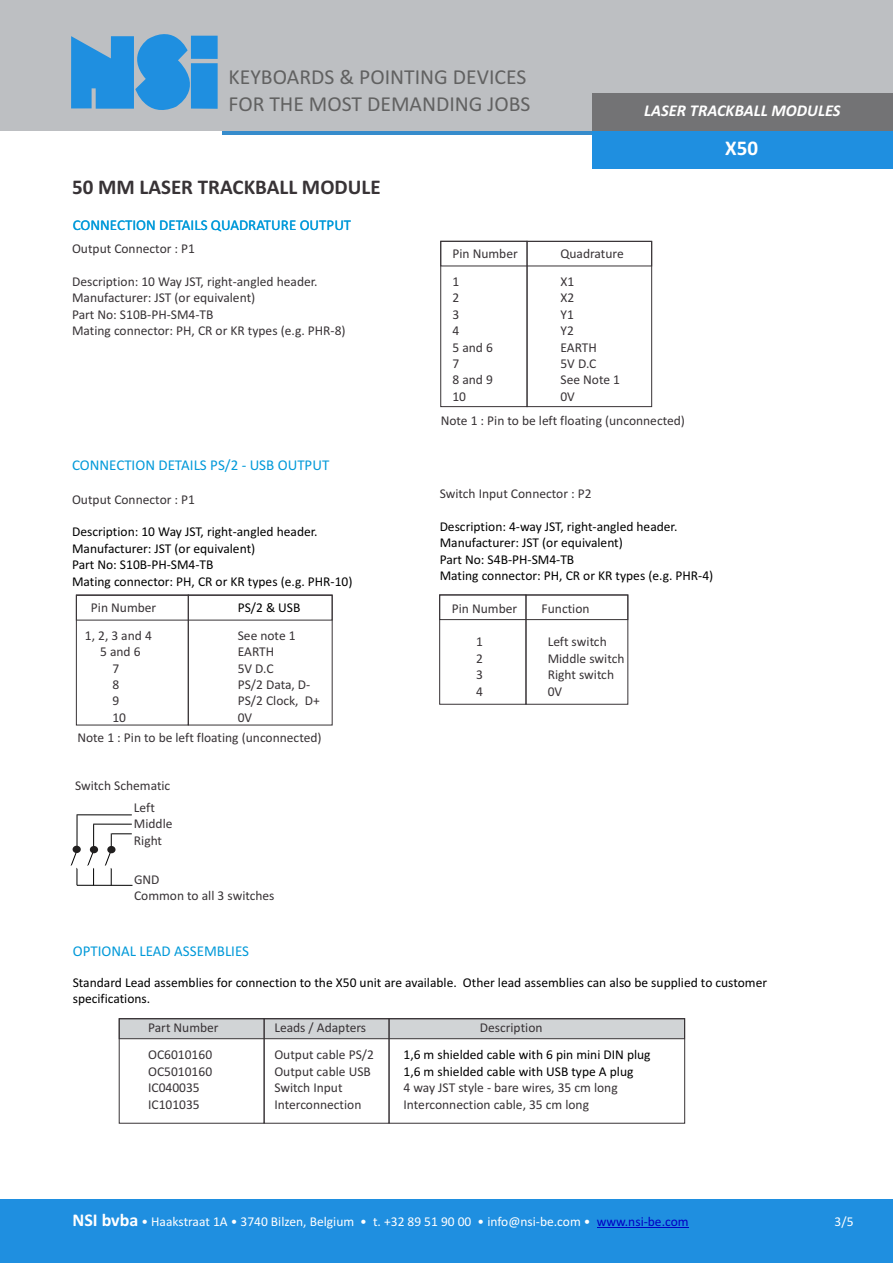
<style>
.page{position:relative;width:893px;height:1263px;background:#fff}
.page>*{position:absolute;margin:0;border:0;box-sizing:border-box;transform-origin:0 0}
.t1{font:21.45px/26.2px "Calibri";color:#616161}
.t2{font:700 21px "Calibri";color:#383336}
.t3{font:700 21px "Calibri";color:#fff}
.t4{font:italic 700 16.5px "Calibri";color:#fff}
.t5{font:15px "Calibri";color:#0099d9}
.t6{font:13.5px/16.5px "Calibri";color:#383336}
.t7{font:13.5px/16.5px "Calibri";color:#000}
.t8{font:13.5px "Calibri";color:#fff}
.s1{font-weight:700;font-size:18px}
.s2{color:#0000c4}
</style>
<div class="page">
<div style="left:0;top:1200px;width:893px;height:63px;background:#1f8fe0"></div>
<hr style="left:597px;top:1227px;width:92px;height:1px;background:#0000c4">
<svg style="left:222px;top:130px;width:371px;height:4px"></svg>
<div style="left:0;top:0;width:893px;height:130px;background:#bdbfc2"></div>
<svg style="left:71px;top:34px;width:134px;height:76px"></svg>
<div style="left:191px;top:36px;width:27px;height:23px;background:#1f8fe0"></div>
<div style="left:191px;top:63px;width:27px;height:46px;background:#1f8fe0"></div>
<div style="left:593px;top:131px;width:300px;height:38px;background:#1f8fe0"></div>
<div style="left:593px;top:93px;width:300px;height:38px;background:#737375"></div>
<div style="left:76px;top:595px;width:112px;height:130px;border:1px solid #383336"></div>
<div style="left:188px;top:595px;width:144px;height:130px;border:1px solid #383336"></div>
<div style="left:76px;top:595px;width:256px;height:25px;border:1px solid #383336"></div>
<div style="left:439px;top:595px;width:87px;height:109px;border:1px solid #383336"></div>
<div style="left:526px;top:595px;width:102px;height:109px;border:1px solid #383336"></div>
<div style="left:439px;top:595px;width:189px;height:25px;border:1px solid #383336"></div>
<div style="left:527px;top:241px;width:125px;height:166px;border:1px solid #383336"></div>
<div style="left:441px;top:241px;width:211px;height:25px;border:1px solid #383336"></div>
<div style="left:121px;top:1020px;width:562px;height:19px;background:#d1d4d6"></div>
<div style="left:119px;top:1018px;width:145px;height:105px;border:1px solid #383336"></div>
<div style="left:264px;top:1018px;width:125px;height:105px;border:1px solid #383336"></div>
<div style="left:389px;top:1018px;width:296px;height:105px;border:1px solid #383336"></div>
<hr style="left:77px;top:815px;width:1px;height:34px;background:#000">
<hr style="left:77px;top:814px;width:55px;height:1px;background:#000">
<hr style="left:94px;top:824px;width:38px;height:1px;background:#000">
<hr style="left:77px;top:885px;width:55px;height:1px;background:#000">
<svg style="left:71px;top:849px;width:7px;height:36px"></svg>
<svg style="left:88px;top:824px;width:6px;height:61px"></svg>
<svg style="left:105px;top:833px;width:27px;height:52px"></svg>
<div style="left:73px;top:846px;width:8px;height:7px;background:#211f1f;border-radius:50%"></div>
<div style="left:90px;top:846px;width:8px;height:7px;background:#211f1f;border-radius:50%"></div>
<div style="left:107px;top:846px;width:9px;height:7px;background:#211f1f;border-radius:50%"></div>
<h1 class="t1" style="left:229px;top:66px;width:303px">KEYBOARDS &amp; POINTING DEVICES<br>FOR THE MOST DEMANDING JOBS</h1>
<h2 class="t2" style="left:72px;top:178px;width:310px">50 MM LASER TRACKBALL MODULE</h2>
<p class="t5" style="left:73px;top:218px;width:280px">CONNECTION DETAILS QUADRATURE OUTPUT</p>
<p class="t4" style="left:644px;top:103px;width:198px">LASER TRACKBALL MODULES</p>
<h2 class="t3" style="left:725px;top:140px;width:34px">X50</h2>
<p class="t6" style="left:72px;top:241px;width:124px">Output Connector : P1</p>
<p class="t6" style="left:72px;top:274px;width:275px">Description: 10 Way JST, right-angled header.<br>Manufacturer: JST (or equivalent)<br>Part No: S10B-PH-SM4-TB<br>Mating connector: PH, CR or KR types (e.g. PHR-8)</p>
<p class="t5" style="left:72px;top:459px;width:259px">CONNECTION DETAILS PS/2 - USB OUTPUT</p>
<p class="t6" style="left:72px;top:492px;width:124px">Output Connector : P1</p>
<p class="t7" style="left:72px;top:525px;width:282px">Description: 10 Way JST, right-angled header.<br>Manufacturer: JST (or equivalent)<br>Part No: S10B-PH-SM4-TB<br>Mating connector: PH, CR or KR types (e.g. PHR-10)</p>
<p class="t6" style="left:85px;top:595px;width:73px;line-height:27.5px;text-align:center">Pin Number<br>1, 2, 3 and 4</p>
<p class="t7" style="left:238px;top:600px;width:64px">PS/2 &amp; USB</p>
<p class="t6" style="left:238px;top:628px;width:59px">See note 1</p>
<p class="t6" style="left:100px;top:644px;width:42px">5 and 6</p>
<p class="t6" style="left:238px;top:644px;width:38px">EARTH</p>
<p class="t6" style="left:112px;top:661px;width:8px">7</p>
<p class="t6" style="left:238px;top:661px;width:37px">5V D.C</p>
<p class="t6" style="left:112px;top:677px;width:8px">8</p>
<p class="t6" style="left:238px;top:677px;width:74px">PS/2 Data, D-</p>
<p class="t6" style="left:112px;top:694px;width:8px">9</p>
<p class="t6" style="left:238px;top:694px;width:84px">PS/2 Clock, D+</p>
<p class="t6" style="left:112px;top:710px;width:15px">10</p>
<p class="t6" style="left:238px;top:710px;width:16px">0V</p>
<p class="t6" style="left:77px;top:731px;width:246px">Note 1 : Pin to be left floating (unconnected)</p>
<p class="t6" style="left:75px;top:778px;width:97px">Switch Schematic</p>
<p class="t6" style="left:134px;top:800px;width:40px">Left<br>Middle<br>Right</p>
<p class="t6" style="left:134px;top:872px;width:142px">GND<br>Common to all 3 switches</p>
<p class="t5" style="left:73px;top:945px;width:178px">OPTIONAL LEAD ASSEMBLIES</p>
<p class="t6" style="left:452px;top:246px;width:67px">Pin Number</p>
<p class="t6" style="left:560px;top:246px;width:65px">Quadrature</p>
<p class="t6" style="left:452px;top:274px;width:8px">1</p>
<p class="t6" style="left:560px;top:274px;width:15px">X1</p>
<p class="t6" style="left:452px;top:290px;width:8px">2</p>
<p class="t6" style="left:560px;top:290px;width:15px">X2</p>
<p class="t6" style="left:452px;top:307px;width:8px">3</p>
<p class="t6" style="left:560px;top:307px;width:15px">Y1</p>
<p class="t6" style="left:452px;top:323px;width:8px">4</p>
<p class="t6" style="left:560px;top:323px;width:15px">Y2</p>
<p class="t6" style="left:452px;top:340px;width:42px">5 and 6</p>
<p class="t6" style="left:560px;top:340px;width:38px">EARTH</p>
<p class="t6" style="left:452px;top:356px;width:8px">7</p>
<p class="t6" style="left:560px;top:356px;width:37px">5V D.C</p>
<p class="t6" style="left:452px;top:373px;width:42px">8 and 9</p>
<p class="t6" style="left:560px;top:373px;width:61px">See Note 1</p>
<p class="t6" style="left:452px;top:389px;width:15px">10</p>
<p class="t6" style="left:441px;top:385px;width:246px;line-height:24.5px;text-indent:120px">0V<br>Note 1 : Pin to be left floating (unconnected)</p>
<p class="t6" style="left:440px;top:486px;width:153px">Switch Input Connector : P2</p>
<p class="t7" style="left:440px;top:519px;width:275px">Description: 4-way JST, right-angled header.<br>Manufacturer: JST (or equivalent)<br>Part No: S4B-PH-SM4-TB<br>Mating connector: PH, CR or KR types (e.g. PHR-4)</p>
<p class="t6" style="left:452px;top:602px;width:67px">Pin Number</p>
<p class="t6" style="left:542px;top:602px;width:49px">Function</p>
<p class="t6" style="left:476px;top:634px;width:8px">1</p>
<p class="t6" style="left:548px;top:634px;width:61px">Left switch</p>
<p class="t6" style="left:476px;top:651px;width:8px">2</p>
<p class="t6" style="left:548px;top:651px;width:78px">Middle switch</p>
<p class="t6" style="left:476px;top:667px;width:8px">3</p>
<p class="t6" style="left:548px;top:667px;width:68px">Right switch</p>
<p class="t6" style="left:476px;top:684px;width:8px">4</p>
<p class="t6" style="left:548px;top:684px;width:16px">0V</p>
<p class="t7" style="left:73px;top:975px;width:696px">Standard Lead assemblies for connection to the X50 unit are available. Other lead assemblies can also be supplied to customer specifications.</p>
<p class="t6" style="left:148px;top:1015px;width:72px;line-height:27.5px">Part Number<br>OC6010160</p>
<p class="t6" style="left:148px;top:1064px;width:66px">OC5010160<br>IC040035<br>IC101035</p>
<p class="t6" style="left:274px;top:1015px;width:101px;line-height:27.5px">Leads / Adapters<br>Output cable PS/2</p>
<p class="t6" style="left:274px;top:1064px;width:98px">Output cable USB<br>Switch Input<br>Interconnection</p>
<p class="t6" style="left:480px;top:1020px;width:64px">Description</p>
<p class="t7" style="left:404px;top:1048px;width:249px">1,6 m shielded cable with 6 pin mini DIN plug<br>1,6 m shielded cable with USB type A plug</p>
<p class="t6" style="left:404px;top:1081px;width:216px">4 way JST style - bare wires, 35 cm long<br>Interconnection cable, 35 cm long</p>
<p class="t8" style="left:72px;top:1216px;width:618px"><span class="s1">NSI bvba</span> • Haakstraat 1A • 3740 Bilzen, Belgium • t. +32 89 51 90 00 • info@nsi-be.com • <span class="s2">www.nsi-be.com</span></p>
<p class="t8" style="left:835px;top:1216px;width:20px">3/5</p>
</div>
